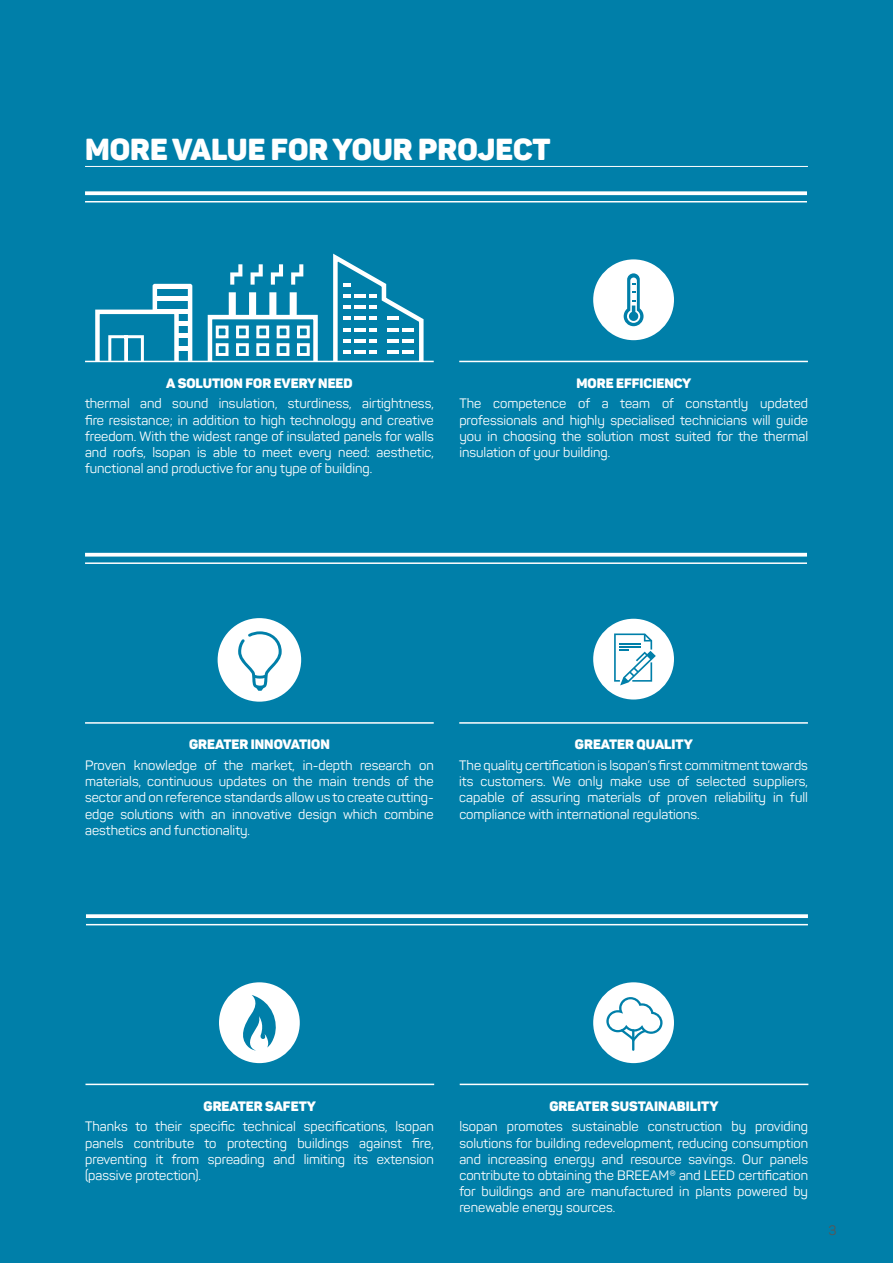
<style>
.page{position:relative;width:893px;height:1263px;background:#007fa9}
.page>*{position:absolute;margin:0;border:0;box-sizing:border-box;transform-origin:0 0}
.t1{font:900 30px "Panton";color:#fff}
.t2{font:13.5px/16.2px "Panton";color:#fff;text-align:justify}
.t3{font:900 13.5px "Panton";color:#fff}
.t4{font:13.5px "Panton";color:#575756}
</style>
<div class="page">
<hr style="left:85px;top:166px;width:723px;height:1px;background:#fff">
<svg style="left:85px;top:191px;width:722px;height:4px;fill:#fff"></svg>
<hr style="left:85px;top:201px;width:722px;height:1px;background:#fff">
<svg style="left:85px;top:553px;width:722px;height:4px;fill:#fff"></svg>
<hr style="left:85px;top:562px;width:722px;height:2px;background:#fff">
<svg style="left:86px;top:914px;width:722px;height:4px;fill:#fff"></svg>
<hr style="left:86px;top:924px;width:722px;height:1px;background:#fff">
<hr style="left:85px;top:361px;width:349px;height:1px;background:#fff">
<hr style="left:85px;top:722px;width:349px;height:2px;background:#fff">
<hr style="left:459px;top:722px;width:349px;height:2px;background:#fff">
<hr style="left:85px;top:1084px;width:349px;height:1px;background:#fff">
<hr style="left:460px;top:1084px;width:348px;height:1px;background:#fff">
<div style="left:218px;top:618px;width:83px;height:84px;background:#fff;border-radius:50%"></div>
<svg style="left:238px;top:631px;width:44px;height:60px"></svg>
<div style="left:219px;top:982px;width:81px;height:81px;background:#fff;border-radius:50%"></div>
<svg style="left:243px;top:995px;width:33px;height:55px"></svg>
<div style="left:593px;top:619px;width:81px;height:80px;background:#fff;border-radius:50%"></div>
<svg style="left:614px;top:633px;width:42px;height:52px"></svg>
<svg style="left:251px;top:264px;width:12px;height:21px"></svg>
<svg style="left:271px;top:264px;width:12px;height:21px"></svg>
<svg style="left:291px;top:264px;width:12px;height:21px"></svg>
<svg style="left:230px;top:264px;width:12px;height:21px"></svg>
<div style="left:208px;top:315px;width:110px;height:49px;border:4px solid #fff"></div>
<svg style="left:214px;top:292px;width:97px;height:64px"></svg>
<svg style="left:331px;top:253px;width:95px;height:110px"></svg>
<div style="left:95px;top:310px;width:84px;height:53px;border:4px solid #fff"></div>
<svg style="left:107px;top:335px;width:38px;height:28px"></svg>
<svg style="left:153px;top:284px;width:39px;height:77px"></svg>
<div style="left:155px;top:296px;width:35px;height:5px;background:#fff"></div>
<hr style="left:155px;top:284px;width:35px;height:4px;background:#fff">
<hr style="left:155px;top:309px;width:35px;height:4px;background:#fff">
<div style="left:176px;top:321px;width:15px;height:5px;background:#fff"></div>
<hr style="left:176px;top:334px;width:15px;height:4px;background:#fff">
<div style="left:176px;top:346px;width:15px;height:5px;background:#fff"></div>
<div style="left:593px;top:982px;width:81px;height:81px;background:#fff;border-radius:50%"></div>
<hr style="left:632px;top:1029px;width:2px;height:22px;background:#007fa9">
<svg style="left:606px;top:997px;width:56px;height:44px"></svg>
<hr style="left:459px;top:361px;width:349px;height:1px;background:#fff">
<div style="left:593px;top:259px;width:81px;height:81px;background:#fff;border-radius:50%"></div>
<svg style="left:624px;top:273px;width:20px;height:53px"></svg>
<h1 class="t1" style="left:85px;top:130px;width:467px">MORE VALUE FOR YOUR PROJECT</h1>
<p class="t3" style="left:166px;top:374px;width:188px">A SOLUTION FOR EVERY NEED</p>
<p class="t3" style="left:576px;top:374px;width:117px">MORE EFFICIENCY</p>
<p class="t2" style="left:85px;top:396px;width:350px">thermal and sound insulation, sturdiness, airtightness, fire resistance; in addition to high technology and creative freedom. With the widest range of insulated panels for walls and roofs, lsopan is able to meet every need: aesthetic, functional and productive for any type of building.</p>
<p class="t2" style="left:459px;top:396px;width:350px">The competence of a team of constantly updated professionals and highly specialised technicians will guide you in choosing the solution most suited for the thermal insulation of your building.</p>
<p class="t3" style="left:189px;top:736px;width:142px">GREATER INNOVATION</p>
<p class="t3" style="left:575px;top:736px;width:119px">GREATER QUALITY</p>
<p class="t2" style="left:85px;top:757px;width:350px">Proven knowledge of the market, in-depth research on materials, continuous updates on the main trends of the sector and on reference standards allow us to create cutting&shy;edge solutions with an innovative design which combine aesthetics and functionality.</p>
<p class="t2" style="left:459px;top:757px;width:350px">The quality certification is lsopan’s first commitment towards its customers. We only make use of selected suppliers, capable of assuring materials of proven reliability in full compliance with international regulations.</p>
<p class="t3" style="left:204px;top:1097px;width:114px">GREATER SAFETY</p>
<p class="t3" style="left:549px;top:1097px;width:171px">GREATER SUSTAINABILITY</p>
<p class="t2" style="left:85px;top:1118px;width:350px">Thanks to their specific technical specifications, lsopan panels contribute to protecting buildings against fire, preventing it from spreading and limiting its extension (passive protection).</p>
<p class="t2" style="left:459px;top:1118px;width:350px">lsopan promotes sustainable construction by providing solutions for building redevelopment, reducing consumption and increasing energy and resource savings. Our panels contribute to obtaining the BREEAM® and LEED certification for buildings and are manufactured in plants powered by renewable energy sources.</p>
<p class="t4" style="left:828px;top:1222px;width:10px">3</p>
</div>
